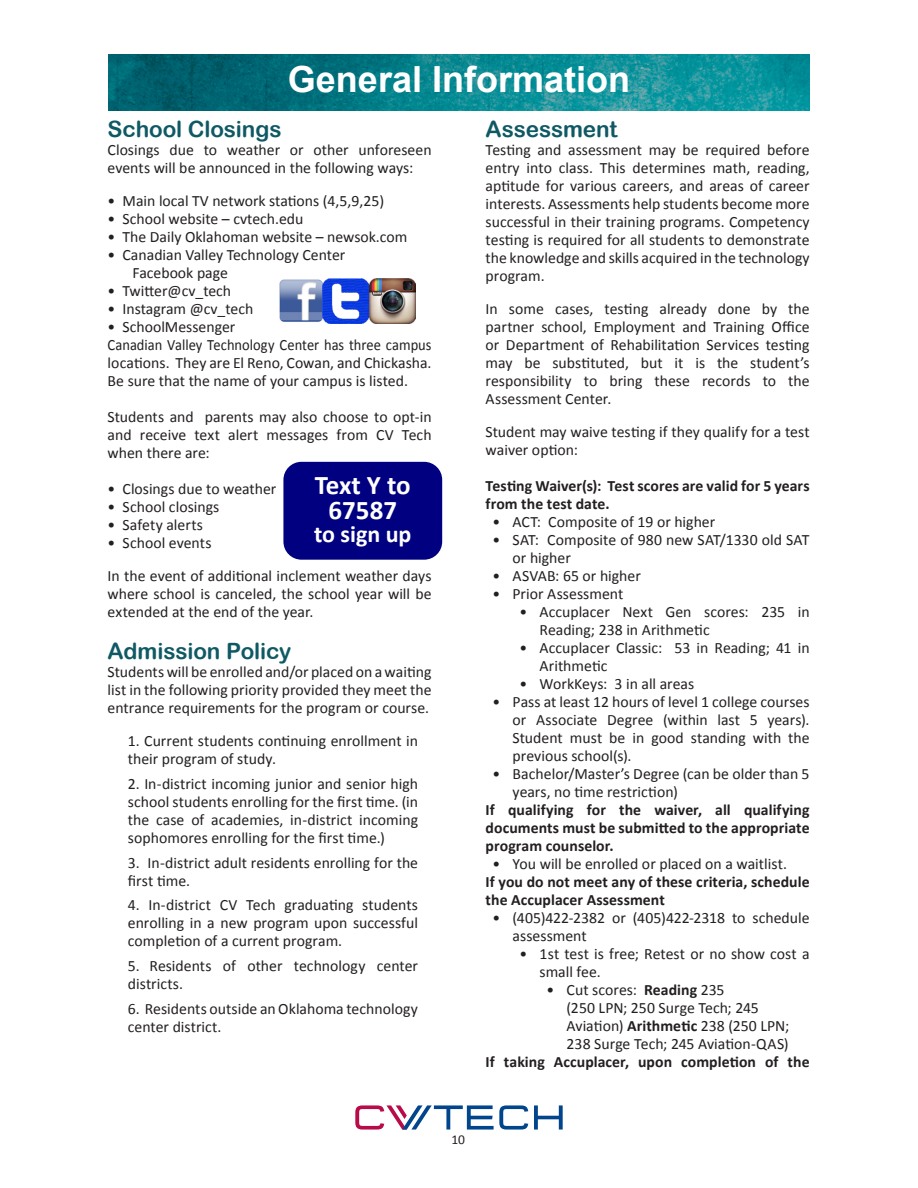
<style>
.page{position:relative;width:918px;height:1188px;background:#fff}
.page>*{position:absolute;margin:0;border:0;box-sizing:border-box;transform-origin:0 0}
.t1{font:700 36px "Arial";color:#fff}
.t2{font:700 27px "Calibri";color:#fff}
.t3{font:700 24px "Calibri";color:#fff}
.heading{font:22.5px "Arial Rounded MT Bold";letter-spacing:-.005em;color:#0f5965}
.heading-2{font:15.75px/18px "Calibri";color:#231f20}
.t4{font:700 15.75px/18px "Calibri";letter-spacing:.005em;color:#231f20}
.heading-3{font:15.75px/18px "Calibri";color:#231f20;text-align:justify;scale:.92 1}
.t5{font:13.5px "Calibri";color:#231f20}
.s1{font-weight:700}
</style>
<div class="page">
<svg style="left:534px;top:1105px;width:29px;height:25px"></svg>
<svg style="left:355px;top:1105px;width:173px;height:25px"></svg>
<img style="left:108px;top:54px;width:702px;height:57px">
<div style="left:283px;top:462px;width:159px;height:98px;background:#000080;border-radius:18px"></div>
<img style="left:279px;top:278px;width:89px;height:46px">
<img style="left:370px;top:278px;width:45px;height:46px">
<p class="t1" style="left:288px;top:55px;width:344px">General Information</p>
<p class="heading" style="left:108px;top:116px;width:175px">School Closings</p>
<p class="heading-2" style="left:108px;top:141px;width:325px">Closings due to weather or other unforeseen events will be announced in the following ways:</p>
<p class="heading-2" style="left:108px;top:192px;width:278px">• Main local TV network stations (4,5,9,25)</p>
<p class="heading-2" style="left:108px;top:210px;width:197px">• School website – cvtech.edu</p>
<p class="heading-2" style="left:108px;top:228px;width:301px">• The Daily Oklahoman website – newsok.com</p>
<p class="heading-2" style="left:108px;top:246px;width:239px">• Canadian Valley Technology Center</p>
<p class="heading-2" style="left:133px;top:264px;width:97px">Facebook page</p>
<p class="heading-2" style="left:108px;top:282px;width:125px">• Twitter@cv_tech</p>
<p class="heading-2" style="left:108px;top:300px;width:147px">• Instagram @cv_tech</p>
<p class="heading-2" style="left:108px;top:318px;width:129px">• SchoolMessenger</p>
<p class="heading-3" style="left:108px;top:336px;width:354px">Canadian Valley Technology Center has three campus locations. They are El Reno, Cowan, and Chickasha.<br>Be sure that the name of your campus is listed.</p>
<p class="heading-2" style="left:108px;top:408px;width:325px;text-align:justify">Students and parents may also choose to opt-in and receive text alert messages from CV Tech when there are:</p>
<p class="heading-2" style="left:108px;top:480px;width:170px">• Closings due to weather</p>
<p class="heading-2" style="left:108px;top:498px;width:113px">• School closings</p>
<p class="heading-2" style="left:108px;top:516px;width:97px">• Safety alerts</p>
<p class="heading-2" style="left:108px;top:534px;width:105px">• School events</p>
<p class="heading-2" style="left:108px;top:567px;width:326px;text-align:justify">In the event of additional inclement weather days where school is canceled, the school year will be extended at the end of the year.</p>
<p class="heading" style="left:108px;top:638px;width:185px">Admission Policy</p>
<p class="heading-2" style="left:108px;top:663px;width:326px;text-align:justify">Students will be enrolled and/or placed on a waiting list in the following priority provided they meet the entrance requirements for the program or course.</p>
<p class="heading-2" style="left:128px;top:732px;width:292px">1. Current students continuing enrollment in their program of study.</p>
<p class="heading-2" style="left:128px;top:775px;width:292px;text-align:justify">2. In-district incoming junior and senior high school students enrolling for the first time. (in the case of academies, in-district incoming sophomores enrolling for the first time.)</p>
<p class="heading-2" style="left:128px;top:854px;width:292px">3. In-district adult residents enrolling for the first time.</p>
<p class="heading-2" style="left:128px;top:896px;width:292px;text-align:justify">4. In-district CV Tech graduating students enrolling in a new program upon successful completion of a current program.</p>
<p class="heading-2" style="left:128px;top:957px;width:292px">5. Residents of other technology center districts.</p>
<p class="heading-2" style="left:128px;top:1000px;width:292px">6. Residents outside an Oklahoma technology center district.</p>
<p class="t2" style="left:315px;top:467px;width:97px">Text Y to</p>
<p class="t2" style="left:329px;top:493px;width:70px">67587</p>
<p class="t3" style="left:314px;top:518px;width:99px">to sign up</p>
<p class="heading" style="left:486px;top:116px;width:133px">Assessment</p>
<p class="heading-2" style="left:486px;top:141px;width:326px;text-align:justify">Testing and assessment may be required before entry into class. This determines math, reading, aptitude for various careers, and areas of career interests. Assessments help students become more successful in their training programs. Competency testing is required for all students to demonstrate the knowledge and skills acquired in the technology program.</p>
<p class="heading-2" style="left:486px;top:300px;width:326px;text-align:justify">In some cases, testing already done by the partner school, Employment and Training Office or Department of Rehabilitation Services testing may be substituted, but it is the student’s responsibility to bring these records to the Assessment Center.</p>
<p class="heading-2" style="left:486px;top:423px;width:325px">Student may waive testing if they qualify for a test waiver option:</p>
<p class="t4" style="left:486px;top:477px;width:326px">Testing Waiver(s): Test scores are valid for 5 years from the test date.</p>
<p class="heading-2" style="left:492px;top:513px;width:224px">• ACT: Composite of 19 or higher</p>
<p class="heading-2" style="left:513px;top:531px;width:298px;text-indent:-20px">• SAT: Composite of 980 new SAT/1330 old SAT or higher</p>
<p class="heading-2" style="left:492px;top:567px;width:150px">• ASVAB: 65 or higher</p>
<p class="heading-2" style="left:492px;top:585px;width:132px">• Prior Assessment</p>
<p class="heading-2" style="left:540px;top:603px;width:271px;text-indent:-20px">• Accuplacer Next Gen scores: 235 in<br>Reading; 238 in Arithmetic</p>
<p class="heading-2" style="left:540px;top:639px;width:272px;text-indent:-20px">• Accuplacer Classic: 53 in Reading; 41 in<br>Arithmetic</p>
<p class="heading-2" style="left:519px;top:675px;width:176px">• WorkKeys: 3 in all areas</p>
<p class="heading-2" style="left:513px;top:693px;width:299px;text-align:justify;text-indent:-20px">• Pass at least 12 hours of level 1 college courses or Associate Degree (within last 5 years).<br>Student must be in good standing with the previous school(s).</p>
<p class="heading-2" style="left:513px;top:765px;width:299px;text-indent:-20px">• Bachelor/Master’s Degree (can be older than 5 years, no time restriction)</p>
<p class="t4" style="left:486px;top:801px;width:325px;text-align:justify">If qualifying for the waiver, all qualifying documents must be submitted to the appropriate program counselor.</p>
<p class="heading-2" style="left:492px;top:855px;width:296px">• You will be enrolled or placed on a waitlist.</p>
<p class="t4" style="left:486px;top:873px;width:325px">If you do not meet any of these criteria, schedule the Accuplacer Assessment</p>
<p class="heading-2" style="left:513px;top:909px;width:299px;text-indent:-20px">• (405)422-2382 or (405)422-2318 to schedule assessment</p>
<p class="heading-2" style="left:540px;top:945px;width:271px;text-indent:-20px">• 1st test is free; Retest or no show cost a small fee.</p>
<p class="heading-2" style="left:567px;top:981px;width:224px;text-indent:-20px">• Cut scores: <span class="s1">Reading</span> 235<br>(250 LPN; 250 Surge Tech; 245<br>Aviation) <span class="s1">Arithmetic</span> 238 (250 LPN;<br>238 Surge Tech; 245 Aviation-QAS)</p>
<p class="t4" style="left:486px;top:1053px;width:325px">If taking Accuplacer, upon completion of the</p>
<p class="t5" style="left:451px;top:1131px;width:15px">10</p>
</div>
